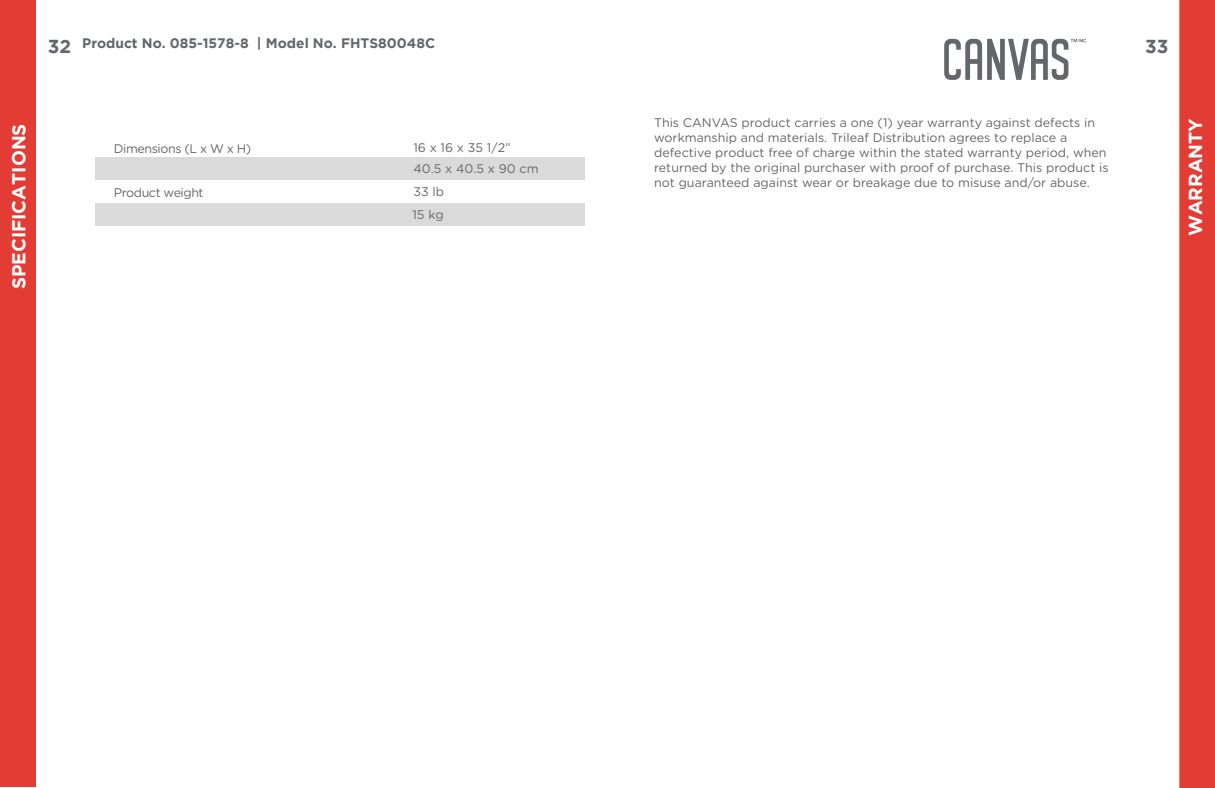
<style>
.page{position:relative;width:1215px;height:788px;background:#fff}
.page>*{position:absolute;margin:0;border:0;box-sizing:border-box;transform-origin:0 0}
.t1{font:700 18.75px "Gotham";color:#fff}
.t2{font:700 18.75px "Gotham";color:#63666a}
.t3{font:700 13.75px "Gotham";color:#63666a}
.t4{font:12.5px/15px "Gotham Rounded";color:#63666a}
.t5{font:12.5px "Gotham Rounded";letter-spacing:-.035em;color:#63666a}
.s1{font-size:18.75px}
</style>
<div class="page">
<div style="left:95px;top:157px;width:490px;height:23px;background:#dbdadb"></div>
<div style="left:95px;top:203px;width:490px;height:23px;background:#dbdadb"></div>
<svg style="left:944px;top:39px;width:142px;height:41px"></svg>
<div style="left:1px;top:0;width:35px;height:786px;background:#e33c34"></div>
<div style="left:1179px;top:0;width:36px;height:788px;background:#e33c34"></div>
<p class="t3" style="left:48px;top:36px;width:389px"><span class="s1">32</span> Product No. 085-1578-8 | Model No. FHTS80048C</p>
<h1 class="t2" style="left:1145px;top:35px;width:25px">33</h1>
<p class="t4" style="left:654px;top:115px;width:456px">This CANVAS product carries a one (1) year warranty against defects in workmanship and materials. Trileaf Distribution agrees to replace a defective product free of charge within the stated warranty period, when returned by the original purchaser with proof of purchase. This product is not guaranteed against wear or breakage due to misuse and/or abuse.</p>
<h1 class="t1" style="left:8px;top:289px;width:167px;rotate:-90deg">SPECIFICATIONS</h1>
<h1 class="t1" style="left:1185px;top:236px;width:120px;rotate:-90deg">WARRANTY</h1>
<p class="t4" style="left:413px;top:136px;width:127px;line-height:21.2px">16 x 16 x 35 1/2”<br>40.5 x 40.5 x 90 cm</p>
<p class="t4" style="left:412px;top:179px;width:33px;line-height:22.8px">33 lb<br>15 kg</p>
<p class="t5" style="left:114px;top:140px;width:139px">Dimensions (L x W x H)</p>
<p class="t5" style="left:114px;top:184px;width:91px">Product weight</p>
</div>
